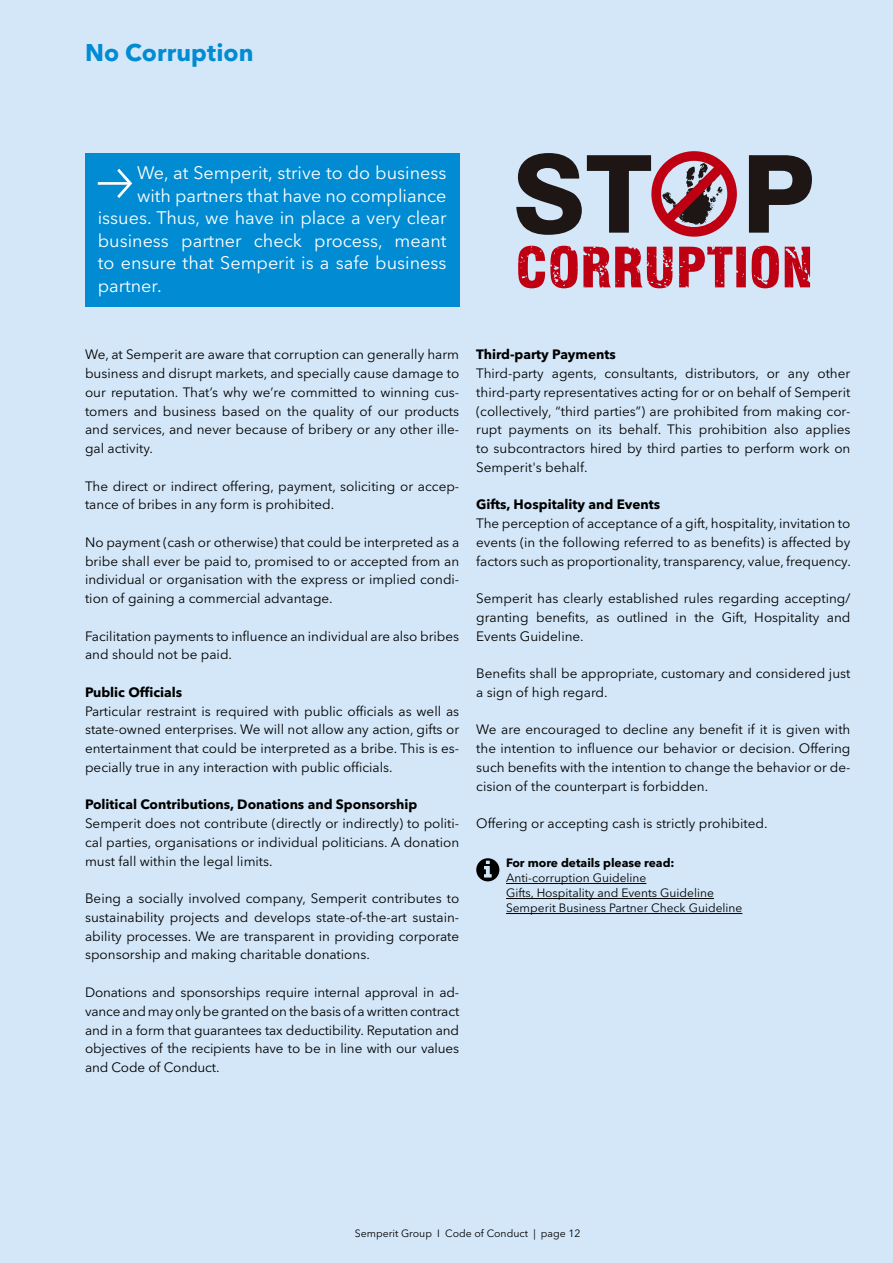
<style>
.page{position:relative;width:893px;height:1263px;background:#d4e7f8}
.page>*{position:absolute;margin:0;border:0;box-sizing:border-box;transform-origin:0 0}
.t1{font:700 24px "Avenir Next LT Pro";color:#008bd2}
.t2{font:18px "Avenir Next LT Pro";color:#fff}
.t3{font:13.5px/18.8px "Avenir Next LT Pro";color:#000;text-align:justify}
.t4{font:700 13.5px "Avenir Next LT Pro";color:#000}
.t5{font:12px/15px "Avenir Next LT Pro";color:#000}
.t6{font:700 12px "Avenir Next LT Pro";color:#000}
.t7{font:10.5px "Avenir Next LT Pro";color:#000}
</style>
<div class="page">
<hr style="left:506px;top:883px;width:140px;height:1px;background:#000">
<hr style="left:506px;top:898px;width:208px;height:1px;background:#000">
<hr style="left:506px;top:913px;width:236px;height:1px;background:#000">
<svg style="left:476px;top:858px;width:23px;height:23px"></svg>
<svg style="left:518px;top:246px;width:292px;height:42px"></svg>
<svg style="left:749px;top:155px;width:63px;height:78px"></svg>
<svg style="left:516px;top:151px;width:221px;height:86px"></svg>
<div style="left:85px;top:153px;width:374px;height:153px;background:#008bd2"></div>
<h1 class="t1" style="left:85px;top:38px;width:170px">No Corruption</h1>
<h2 class="t2" style="left:137px;top:162px;width:311px">We, at Semperit, strive to do business</h2>
<h2 class="t2" style="left:137px;top:185px;width:311px">with partners that have no compliance</h2>
<h2 class="t2" style="left:98px;top:207px;width:350px">issues. Thus, we have in place a very clear</h2>
<h2 class="t2" style="left:98px;top:230px;width:350px">business partner check process, meant</h2>
<h2 class="t2" style="left:98px;top:252px;width:350px">to ensure that Semperit is a safe business</h2>
<h2 class="t2" style="left:98px;top:275px;width:66px">partner.</h2>
<p class="t3" style="left:85px;top:345px;width:376px">We, at Semperit are aware that corruption can generally harm business and disrupt markets, and specially cause damage to our reputation. That’s why we’re committed to winning cus&shy;tomers and business based on the quality of our products and services, and never because of bribery or any other ille&shy;gal activity.</p>
<p class="t3" style="left:85px;top:476px;width:376px">The direct or indirect offering, payment, soliciting or accep&shy;tance of bribes in any form is prohibited.</p>
<p class="t3" style="left:85px;top:533px;width:376px">No payment (cash or otherwise) that could be interpreted as a bribe shall ever be paid to, promised to or accepted from an individual or organisation with the express or implied condi&shy;tion of gaining a commercial advantage.</p>
<p class="t3" style="left:85px;top:626px;width:376px">Facilitation payments to influence an individual are also bribes and should not be paid.</p>
<p class="t4" style="left:85px;top:684px;width:99px">Public Officials</p>
<p class="t3" style="left:85px;top:701px;width:376px">Particular restraint is required with public officials as well as state-owned enterprises. We will not allow any action, gifts or entertainment that could be interpreted as a bribe. This is es&shy;pecially true in any interaction with public officials.</p>
<p class="t4" style="left:85px;top:796px;width:334px">Political Contributions, Donations and Sponsorship</p>
<p class="t3" style="left:85px;top:814px;width:376px">Semperit does not contribute (directly or indirectly) to politi&shy;cal parties, organisations or individual politicians. A donation must fall within the legal limits.</p>
<p class="t3" style="left:85px;top:889px;width:376px">Being a socially involved company, Semperit contributes to sustainability projects and develops state-of-the-art sustain&shy;ability processes. We are transparent in providing corporate sponsorship and making charitable donations.</p>
<p class="t3" style="left:85px;top:983px;width:376px">Donations and sponsorships require internal approval in ad&shy;vance and may only be granted on the basis of a written contract and in a form that guarantees tax deductibility. Reputation and objectives of the recipients have to be in line with our values and Code of Conduct.</p>
<p class="t4" style="left:476px;top:346px;width:141px">Third-party Payments</p>
<p class="t3" style="left:476px;top:364px;width:376px">Third-party agents, consultants, distributors, or any other third-party representatives acting for or on behalf of Semperit (collectively, “third parties”) are prohibited from making cor&shy;rupt payments on its behalf. This prohibition also applies to subcontractors hired by third parties to perform work on Semperit's behalf.</p>
<p class="t4" style="left:476px;top:496px;width:185px">Gifts, Hospitality and Events</p>
<p class="t3" style="left:476px;top:514px;width:376px">The perception of acceptance of a gift, hospitality, invitation to events (in the following referred to as benefits) is affected by factors such as proportionality, transparency, value, frequency.</p>
<p class="t3" style="left:476px;top:589px;width:376px">Semperit has clearly established rules regarding accepting/ granting benefits, as outlined in the Gift, Hospitality and Events Guideline.</p>
<p class="t3" style="left:476px;top:664px;width:376px">Benefits shall be appropriate, customary and considered just a sign of high regard.</p>
<p class="t3" style="left:476px;top:720px;width:376px">We are encouraged to decline any benefit if it is given with the intention to influence our behavior or decision. Offering such benefits with the intention to change the behavior or de&shy;cision of the counterpart is forbidden.</p>
<p class="t3" style="left:476px;top:814px;width:293px">Offering or accepting cash is strictly prohibited.</p>
<p class="t6" style="left:506px;top:856px;width:170px">For more details please read:</p>
<p class="t5" style="left:506px;top:870px;width:238px">Anti-corruption Guideline<br>Gifts, Hospitality and Events Guideline<br>Semperit Business Partner Check Guideline</p>
<p class="t7" style="left:355px;top:1227px;width:227px">Semperit Group I Code of Conduct | page 12</p>
</div>
